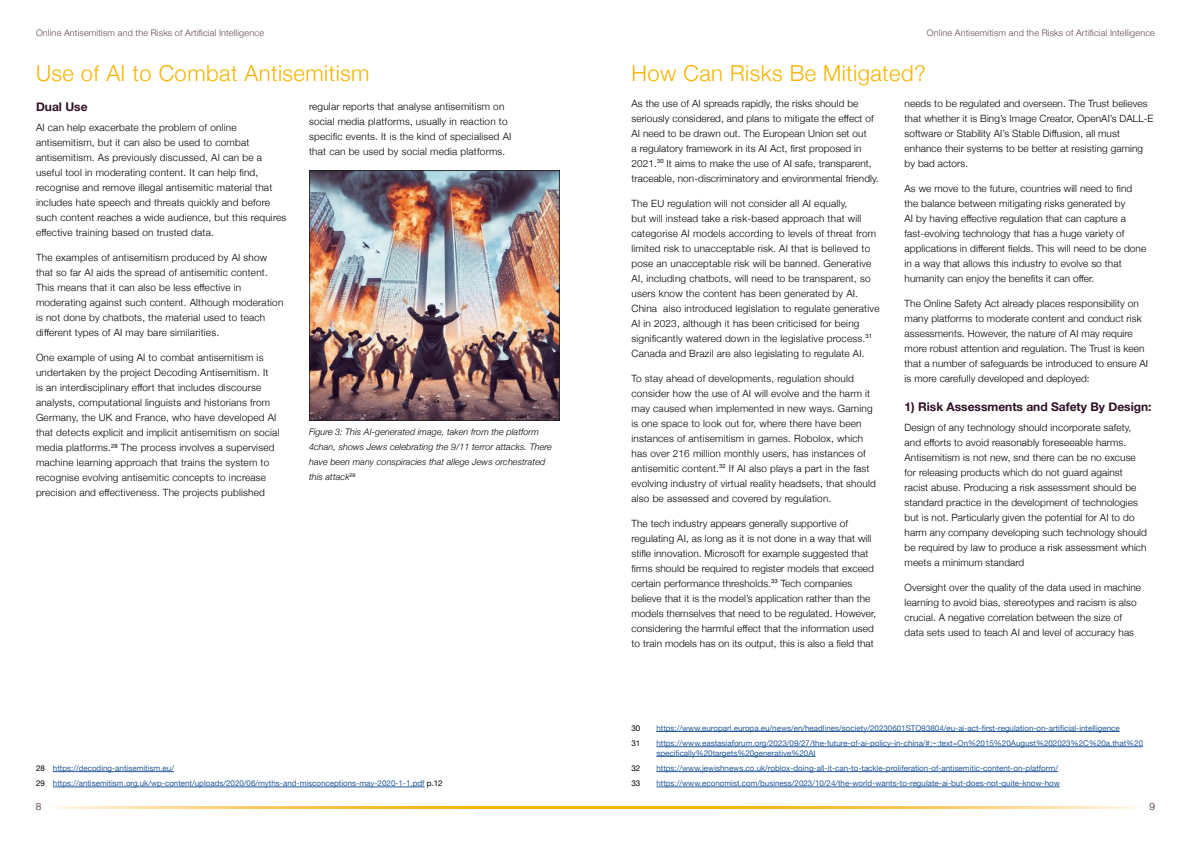
<style>
.page{position:relative;width:1191px;height:842px;background:#fff}
.page>*{position:absolute;margin:0;border:0;box-sizing:border-box;transform-origin:0 0}
.t1{font:300 22px "Helvetica Neue";letter-spacing:.02em;color:#f7b300}
.t2{font:700 12px "Helvetica Neue";color:#2f1024}
.t3{font:300 10px/15px "Helvetica Neue";letter-spacing:.01em;color:#000}
.t4{font:300 10px "Helvetica Neue";color:#2f1024}
.t5{font:italic 300 9px/15px "Helvetica Neue";letter-spacing:.01em;color:#000}
.t6{font:300 9px "Helvetica Neue";letter-spacing:.02em;color:#614659}
.t7{font:8px/15.3px "Helvetica Neue";color:#275b9b}
.t8{font:8px "Helvetica Neue";color:#000}
.s1{color:#000}
</style>
<div class="page">
<hr style="left:53px;top:771px;width:121px;height:1px;background:#275b9b">
<hr style="left:53px;top:787px;width:371px;height:1px;background:#275b9b">
<img style="left:309px;top:170px;width:250px;height:250px">
<hr style="left:656px;top:731px;width:463px;height:1px;background:#275b9b">
<hr style="left:656px;top:746px;width:487px;height:1px;background:#275b9b">
<hr style="left:656px;top:756px;width:159px;height:1px;background:#275b9b">
<hr style="left:656px;top:771px;width:402px;height:1px;background:#275b9b">
<hr style="left:656px;top:787px;width:403px;height:1px;background:#275b9b">
<p class="t6" style="left:36px;top:26px;width:229px">Online Antisemitism and the Risks of Artificial Intelligence</p>
<p class="t6" style="left:927px;top:26px;width:229px">Online Antisemitism and the Risks of Artificial Intelligence</p>
<h1 class="t1" style="left:36px;top:55px;width:335px">Use of AI to Combat Antisemitism</h1>
<h1 class="t1" style="left:631px;top:55px;width:296px">How Can Risks Be Mitigated?</h1>
<p class="t2" style="left:36px;top:97px;width:53px">Dual Use</p>
<p class="t3" style="left:36px;top:119px;width:252px">AI can help exacerbate the problem of online antisemitism, but it can also be used to combat antisemitism. As previously discussed, AI can be a useful tool in moderating content. It can help find, recognise and remove illegal antisemitic material that includes hate speech and threats quickly and before such content reaches a wide audience, but this requires effective training based on trusted data.</p>
<p class="t3" style="left:36px;top:249px;width:249px">The examples of antisemitism produced by AI show that so far AI aids the spread of antisemitic content.<br>This means that it can also be less effective in moderating against such content. Although moderation is not done by chatbots, the material used to teach different types of AI may bare similarities.</p>
<p class="t3" style="left:36px;top:349px;width:245px">One example of using AI to combat antisemitism is undertaken by the project Decoding Antisemitism. It<br>is an interdisciplinary effort that includes discourse analysts, computational linguists and historians from Germany, the UK and France, who have developed AI that detects explicit and implicit antisemitism on social media platforms.<sup>28</sup> The process involves a supervised machine learning approach that trains the system to recognise evolving antisemitic concepts to increase precision and effectiveness. The projects published</p>
<p class="t3" style="left:309px;top:98px;width:204px">regular reports that analyse antisemitism on social media platforms, usually in reaction to specific events. It is the kind of specialised AI that can be used by social media platforms.</p>
<p class="t5" style="left:309px;top:424px;width:244px">Figure 3: This AI-generated image, taken from the platform 4chan, shows Jews celebrating the 9/11 terror attacks. There have been many conspiracies that allege Jews orchestrated this attack<sup>29</sup></p>
<p class="t7" style="left:36px;top:761px;width:408px"><span class="s1">28</span> https://decoding-antisemitism.eu/<br><span class="s1">29</span> https://antisemitism.org.uk/wp-content/uploads/2020/06/myths-and-misconceptions-may-2020-1-1.pdf <span class="s1">p.12</span></p>
<p class="t3" style="left:631px;top:95px;width:249px">As the use of AI spreads rapidly, the risks should be seriously considered, and plans to mitigate the effect of AI need to be drawn out. The European Union set out<br>a regulatory framework in its AI Act, first proposed in 2021.<sup>30</sup> It aims to make the use of AI safe, transparent, traceable, non-discriminatory and environmental friendly.</p>
<p class="t3" style="left:631px;top:195px;width:249px">The EU regulation will not consider all AI equally,<br>but will instead take a risk-based approach that will categorise AI models according to levels of threat from limited risk to unacceptable risk. AI that is believed to pose an unacceptable risk will be banned. Generative AI, including chatbots, will need to be transparent, so users know the content has been generated by AI.<br>China also introduced legislation to regulate generative AI in 2023, although it has been criticised for being significantly watered down in the legislative process.<sup>31<br></sup>Canada and Brazil are also legislating to regulate AI.</p>
<p class="t3" style="left:631px;top:370px;width:246px">To stay ahead of developments, regulation should consider how the use of AI will evolve and the harm it may caused when implemented in new ways. Gaming is one space to look out for, where there have been instances of antisemitism in games. Robolox, which has over 216 million monthly users, has instances of antisemitic content.<sup>32</sup> If AI also plays a part in the fast evolving industry of virtual reality headsets, that should also be assessed and covered by regulation.</p>
<p class="t3" style="left:631px;top:515px;width:246px">The tech industry appears generally supportive of regulating AI, as long as it is not done in a way that will stifle innovation. Microsoft for example suggested that firms should be required to register models that exceed certain performance thresholds.<sup>33</sup> Tech companies believe that it is the model’s application rather than the models themselves that need to be regulated. However, considering the harmful effect that the information used to train models has on its output, this is also a field that</p>
<p class="t3" style="left:904px;top:95px;width:250px">needs to be regulated and overseen. The Trust believes that whether it is Bing’s Image Creator, OpenAI’s DALL-E software or Stability AI’s Stable Diffusion, all must enhance their systems to be better at resisting gaming by bad actors.</p>
<p class="t3" style="left:904px;top:180px;width:243px">As we move to the future, countries will need to find the balance between mitigating risks generated by<br>AI by having effective regulation that can capture a fast-evolving technology that has a huge variety of applications in different fields. This will need to be done in a way that allows this industry to evolve so that humanity can enjoy the benefits it can offer.</p>
<p class="t3" style="left:904px;top:295px;width:245px">The Online Safety Act already places responsibility on many platforms to moderate content and conduct risk assessments. However, the nature of AI may require more robust attention and regulation. The Trust is keen that a number of safeguards be introduced to ensure AI is more carefully developed and deployed:</p>
<p class="t2" style="left:904px;top:397px;width:248px">1) Risk Assessments and Safety By Design:</p>
<p class="t3" style="left:904px;top:419px;width:244px">Design of any technology should incorporate safety, and efforts to avoid reasonably foreseeable harms.<br>Antisemitism is not new, snd there can be no excuse for releasing products which do not guard against racist abuse. Producing a risk assessment should be standard practice in the development of technologies but is not. Particularly given the potential for AI to do harm any company developing such technology should be required by law to produce a risk assessment which meets a minimum standard</p>
<p class="t3" style="left:904px;top:579px;width:238px">Oversight over the quality of the data used in machine learning to avoid bias, stereotypes and racism is also crucial. A negative correlation between the size of data sets used to teach AI and level of accuracy has</p>
<p class="t8" style="left:631px;top:722px;width:10px">30</p>
<p class="t7" style="left:656px;top:721px;width:465px">https://www.europarl.europa.eu/news/en/headlines/society/20230601STO93804/eu-ai-act-first-regulation-on-artificial-intelligence</p>
<p class="t8" style="left:631px;top:737px;width:10px">31</p>
<p class="t7" style="left:656px;top:739px;width:488px;line-height:9.6px">https://www.eastasiaforum.org/2023/09/27/the-future-of-ai-policy-in-china/#:~:text=On%2015%20August%202023%2C%20a,that%20 specifically%20targets%20generative%20AI</p>
<p class="t8" style="left:631px;top:762px;width:10px">32</p>
<p class="t7" style="left:656px;top:761px;width:403px">https://www.jewishnews.co.uk/roblox-doing-all-it-can-to-tackle-proliferation-of-antisemitic-content-on-platform/</p>
<p class="t8" style="left:631px;top:777px;width:10px">33</p>
<p class="t7" style="left:656px;top:776px;width:405px">https://www.economist.com/business/2023/10/24/the-world-wants-to-regulate-ai-but-does-not-quite-know-how</p>
<p class="t4" style="left:36px;top:798px;width:7px">8</p>
<p class="t4" style="left:1149px;top:798px;width:7px">9</p>
</div>
